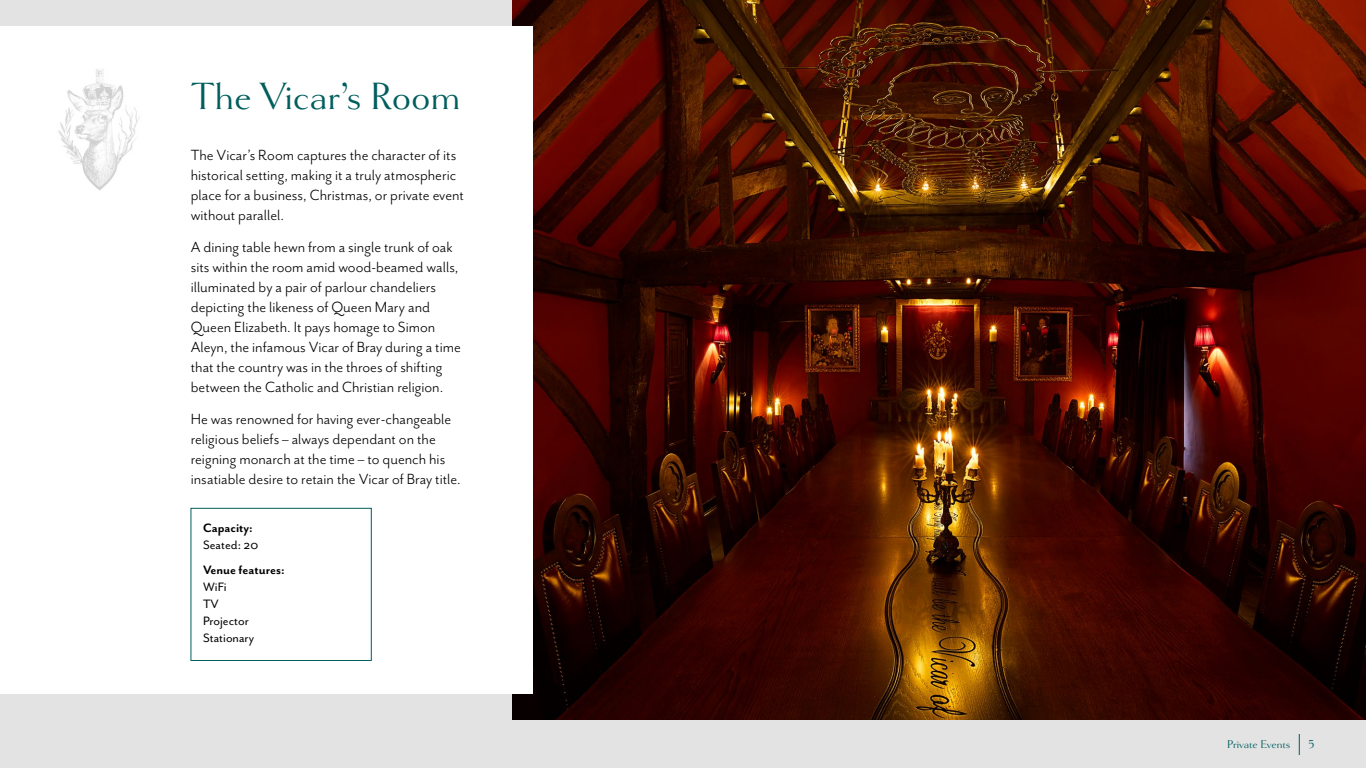
<style>
.page{position:relative;width:1366px;height:768px;background:#e3e3e3}
.page>*{position:absolute;margin:0;border:0;box-sizing:border-box;transform-origin:0 0}
.t1{font:40px "Goldenbook";color:#005e5d}
.t2{font:17px/20px "Mr Eaves San OT";color:#000}
.t3{font:14px/17px "Mr Eaves San OT";color:#000}
.t4{font:700 14px/17px "Mr Eaves San OT";color:#000}
.t5{font:12px "Goldenbook";letter-spacing:-.01em;color:#005e5d}
.s1{font-weight:400}
.s2{font-weight:700}
</style>
<div class="page">
<img style="left:512px;top:0;width:854px;height:720px">
<div style="left:0;top:26px;width:532px;height:668px;background:#fff"></div>
<svg style="left:1299px;top:734px;width:1px;height:21px"></svg>
<div style="left:191px;top:508px;width:180px;height:153px;border:1px solid #005e5d"></div>
<img style="left:58px;top:69px;width:82px;height:121px">
<p class="t1" style="left:191px;top:73px;width:271px">The Vicar’s Room</p>
<p class="t2" style="left:191px;top:145px;width:275px">The Vicar’s Room captures the character of its historical setting, making it a truly atmospheric place for a business, Christmas, or private event without parallel.</p>
<p class="t2" style="left:191px;top:237px;width:272px">A dining table hewn from a single trunk of oak sits within the room amid wood-beamed walls, illuminated by a pair of parlour chandeliers depicting the likeness of Queen Mary and Queen Elizabeth. It pays homage to Simon Aleyn, the infamous Vicar of Bray during a time that the country was in the throes of shifting between the Catholic and Christian religion.</p>
<p class="t2" style="left:191px;top:409px;width:272px">He was renowned for having ever-changeable religious beliefs – always dependant on the reigning monarch at the time – to quench his insatiable desire to retain the Vicar of Bray title.</p>
<p class="t4" style="left:203px;top:520px;width:57px">Capacity:<br><span class="s1">Seated: 20</span></p>
<p class="t3" style="left:203px;top:562px;width:83px"><span class="s2">Venue features:<br></span>WiFi<br>TV<br>Projector<br>Stationary</p>
<p class="t5" style="left:1227px;top:737px;width:65px">Private Events</p>
<p class="t5" style="left:1308px;top:737px;width:7px">5</p>
</div>
